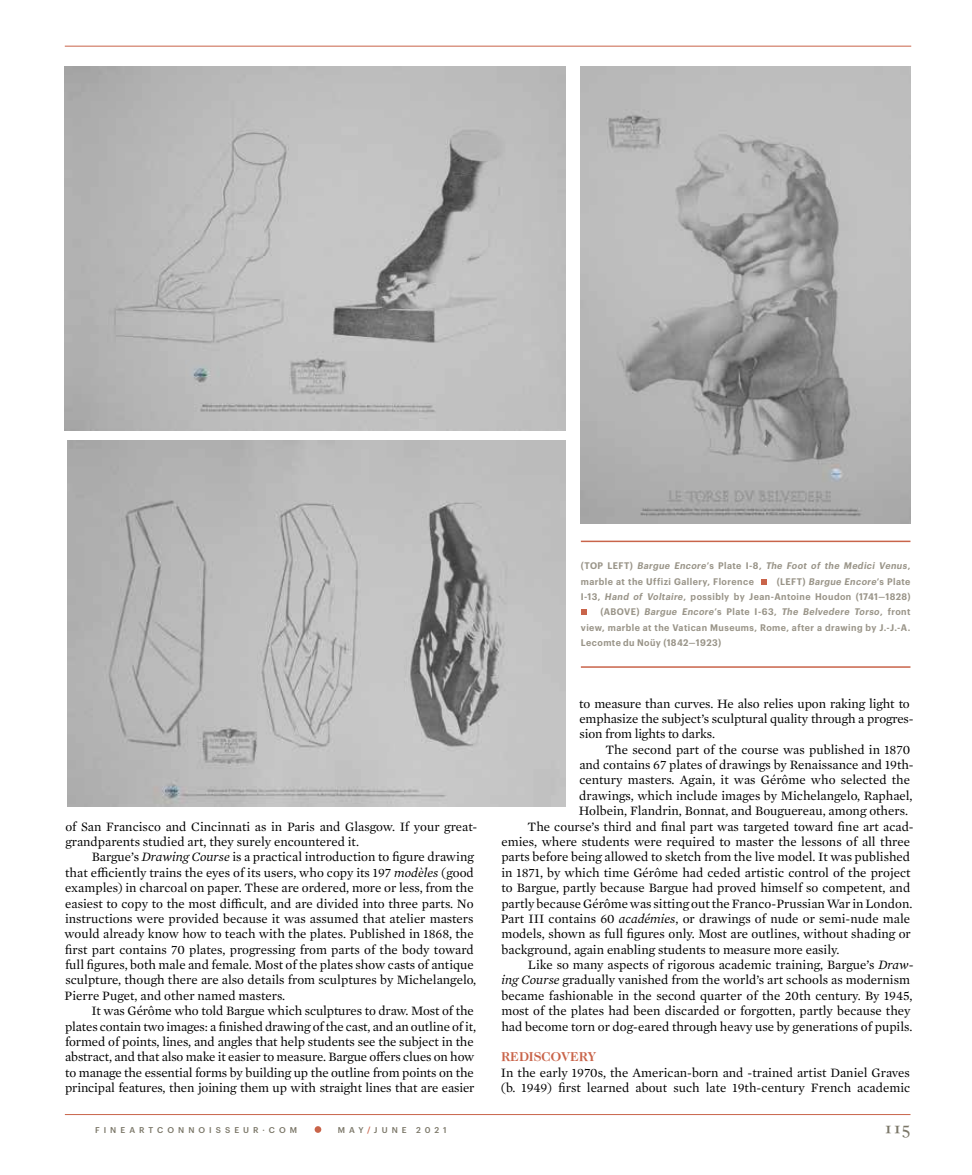
<style>
.page{position:relative;width:972px;height:1175px;background:#fff}
.page>*{position:absolute;margin:0;border:0;box-sizing:border-box;transform-origin:0 0}
.t1{font:700 16.5px "Caslon Classico";color:#7a7667}
.t2{font:13.05px/15.3px "Mercury Text G1";color:#000}
.t3{font:700 13.05px "Caslon Two Twenty Four LT";color:#c9644a}
.t4{font:600 9.3px/15.3px "Graphik Narrow";letter-spacing:.045em;color:#9a9589}
.t5{font:italic 600 9.3px "Graphik Narrow";letter-spacing:.045em;color:#9a9589}
.t6{font:500 8.25px "Graphik";letter-spacing:.49em;color:#7a7667}
.s1{font-style:italic}
.s2{font-style:normal}
.s3{color:#c9644a}
</style>
<div class="page">
<hr style="left:65px;top:1114px;width:845px;height:1px;background:#c9644a">
<svg style="left:315px;top:1126px;width:6px;height:6px"></svg>
<hr style="left:65px;top:46px;width:846px;height:1px;background:#c9644a">
<img style="left:67px;top:440px;width:499px;height:366px">
<img style="left:580px;top:67px;width:330px;height:456px">
<img style="left:65px;top:67px;width:501px;height:364px">
<hr style="left:581px;top:540px;width:329px;height:2px;background:#c9644a">
<hr style="left:581px;top:666px;width:329px;height:2px;background:#c9644a">
<svg style="left:761px;top:579px;width:6px;height:5px"></svg>
<svg style="left:581px;top:609px;width:6px;height:6px"></svg>
<p class="t2" style="left:65px;top:818px;width:414px">of San Francisco and Cincinnati as in Paris and Glasgow. If your great&shy;grandparents studied art, they surely encountered it.</p>
<p class="t2" style="left:64px;top:848px;width:413px;text-indent:27px">Bargue’s <span class="s1">Drawing Course</span> is a practical introduction to figure drawing that efficiently trains the eyes of its users, who copy its 197 <span class="s1">modèles</span> (good examples) in charcoal on paper. These are ordered, more or less, from the easiest to copy to the most difficult, and are divided into three parts. No instructions were provided because it was assumed that atelier masters would already know how to teach with the plates. Published in 1868, the first part contains 70 plates, progressing from parts of the body toward full figures, both male and female. Most of the plates show casts of antique sculpture, though there are also details from sculptures by Michelangelo, Pierre Puget, and other named masters.</p>
<p class="t2" style="left:65px;top:1002px;width:413px;text-indent:27px">It was Gérôme who told Bargue which sculptures to draw. Most of the plates contain two images: a finished drawing of the cast, and an outline of it, formed of points, lines, and angles that help students see the subject in the abstract, and that also make it easier to measure. Bargue offers clues on how to manage the essential forms by building up the outline from points on the principal features, then joining them up with straight lines that are easier</p>
<p class="t4" style="left:581px;top:558px;width:331px">(TOP LEFT) <span class="s1">Bargue Encore</span>’s Plate I-8, <span class="s1">The Foot of the Medici Venus</span>, marble at the Uffizi Gallery, Florence</p>
<p class="t4" style="left:777px;top:573px;width:135px">(LEFT) <span class="s1">Bargue Encore</span>’s Plate</p>
<p class="t4" style="left:581px;top:588px;width:331px">I-13, <span class="s1">Hand of Voltaire</span>, possibly by Jean-Antoine Houdon (1741–1828)</p>
<p class="t5" style="left:600px;top:606px;width:312px"><span class="s2">(ABOVE)</span> Bargue Encore<span class="s2">’s Plate I-63,</span> The Belvedere Torso<span class="s2">, front</span></p>
<p class="t4" style="left:581px;top:619px;width:331px">view, marble at the Vatican Museums, Rome, after a drawing by J.-J.-A.</p>
<p class="t4" style="left:581px;top:635px;width:142px">Lecomte du Noüy (1842–1923)</p>
<p class="t2" style="left:579px;top:694px;width:336px">to measure than curves. He also relies upon raking light to emphasize the subject’s sculptural quality through a progres&shy;sion from lights to darks.</p>
<p class="t2" style="left:605px;top:741px;width:306px">The second part of the course was published in 1870</p>
<p class="t2" style="left:579px;top:756px;width:336px">and contains 67 plates of drawings by Renaissance and 19th-</p>
<p class="t2" style="left:579px;top:771px;width:332px">century masters. Again, it was Gérôme who selected the</p>
<p class="t2" style="left:579px;top:787px;width:335px">drawings, which include images by Michelangelo, Raphael,</p>
<p class="t2" style="left:579px;top:802px;width:331px">Holbein, Flandrin, Bonnat, and Bouguereau, among others.</p>
<p class="t2" style="left:528px;top:818px;width:388px">The course’s third and final part was targeted toward fine art acad-</p>
<p class="t2" style="left:502px;top:833px;width:410px">emies, where students were required to master the lessons of all three</p>
<p class="t2" style="left:501px;top:848px;width:410px">parts before being allowed to sketch from the live model. It was published</p>
<p class="t2" style="left:501px;top:864px;width:411px">in 1871, by which time Gérôme had ceded artistic control of the project</p>
<p class="t2" style="left:502px;top:879px;width:410px">to Bargue, partly because Bargue had proved himself so competent, and</p>
<p class="t2" style="left:501px;top:894px;width:413px">partly because Gérôme was sitting out the Franco-Prussian War in London.</p>
<p class="t2" style="left:501px;top:910px;width:411px">Part III contains 60 <span class="s1">académies</span>, or drawings of nude or semi-nude male</p>
<p class="t2" style="left:501px;top:925px;width:411px">models, shown as full figures only. Most are outlines, without shading or</p>
<p class="t2" style="left:502px;top:941px;width:339px">background, again enabling students to measure more easily.</p>
<p class="t2" style="left:528px;top:956px;width:387px">Like so many aspects of rigorous academic training, Bargue’s <span class="s1">Draw-</span></p>
<p class="t2" style="left:501px;top:971px;width:410px"><span class="s1">ing Course</span> gradually vanished from the world’s art schools as modernism</p>
<p class="t2" style="left:502px;top:987px;width:412px">became fashionable in the second quarter of the 20th century. By 1945,</p>
<p class="t2" style="left:501px;top:1002px;width:411px">most of the plates had been discarded or forgotten, partly because they</p>
<p class="t2" style="left:501px;top:1017px;width:412px">had become torn or dog-eared through heavy use by generations of pupils.</p>
<p class="t3" style="left:501px;top:1049px;width:96px">REDISCOVERY</p>
<p class="t2" style="left:501px;top:1064px;width:411px">In the early 1970s, the American-born and -trained artist Daniel Graves (b. 1949) first learned about such late 19th-century French academic</p>
<p class="t6" style="left:95px;top:1124px;width:204px">FINEARTCONNOISSEUR·COM</p>
<p class="t6" style="left:338px;top:1124px;width:110px">MAY<span class="s3">/</span>JUNE 2021</p>
<p class="t1" style="left:884px;top:1117px;width:28px">115</p>
</div>
